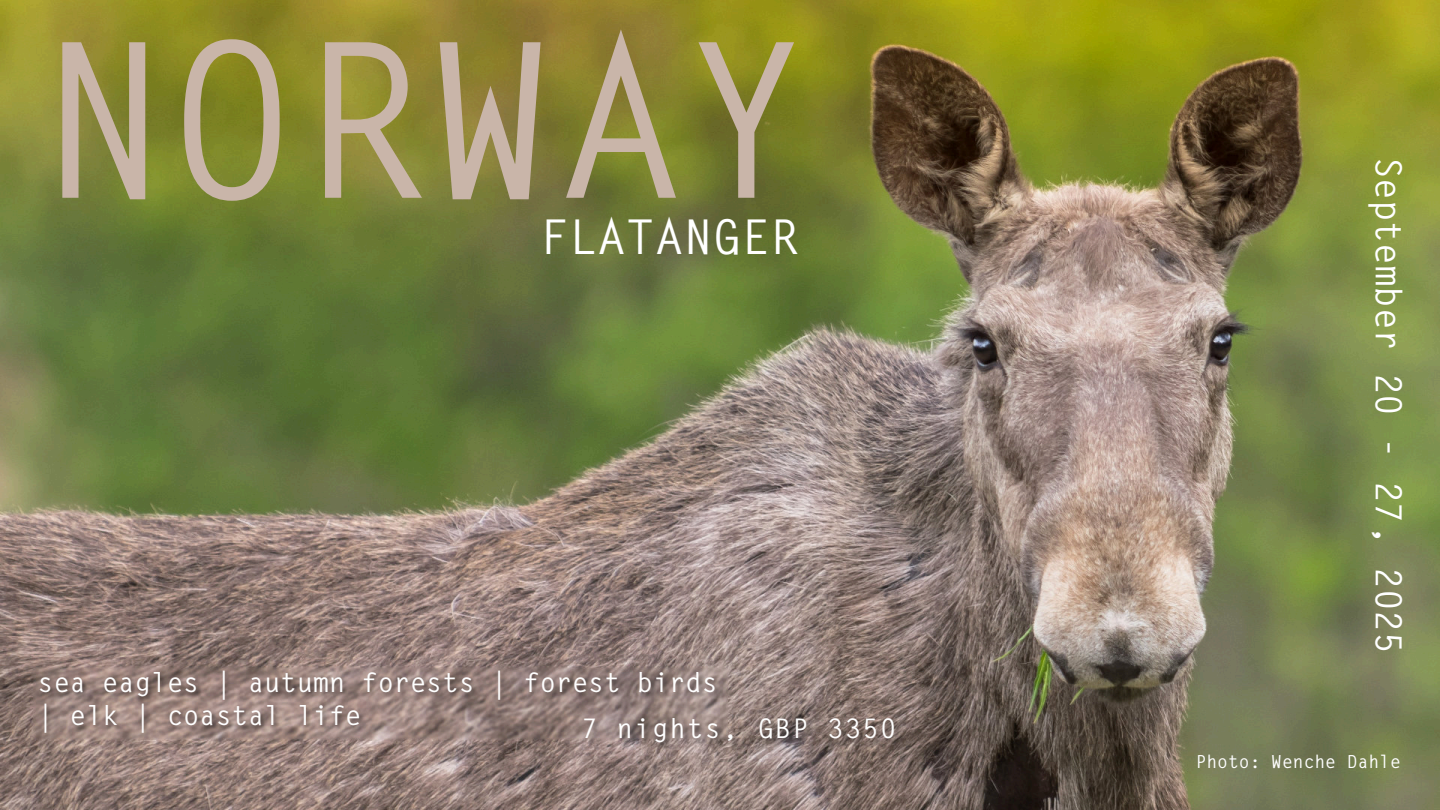
<style>
.page{position:relative;width:1440px;height:810px;background:#fff}
.page>*{position:absolute;margin:0;border:0;box-sizing:border-box;transform-origin:0 0}
.t1{font:700 216px "Letter Gothic Std";color:#c9b5a9}
.t2{font:700 48px "Letter Gothic Std";color:#fff}
.t3{font:700 36px "Letter Gothic Std";color:#fff}
.t4{font:700 27px/32.4px "Letter Gothic Std";color:#fff}
.t5{font:700 27px "Letter Gothic Std";letter-spacing:.05em;color:#fff}
.t6{font:700 18px "Letter Gothic Std";color:#fff}
</style>
<div class="page">
<img style="left:0;top:0;width:1440px;height:810px">
<img style="left:39px;top:670px;width:682px;height:69px">
<img style="left:585px;top:718px;width:318px;height:33px">
<h1 class="t1" style="left:38px;top:37px;width:779px">NORWAY</h1>
<h2 class="t2" style="left:540px;top:218px;width:261px">FLATANGER</h2>
<p class="t4" style="left:38px;top:670px;width:682px">sea eagles | autumn forests | forest birds | elk | coastal life</p>
<p class="t5" style="left:582px;top:718px;width:316px">7 nights, GBP 3350</p>
<h3 class="t3" style="left:1402px;top:157px;width:498px;rotate:90deg">September 20 - 27, 2025</h3>
<p class="t6" style="left:1196px;top:754px;width:207px">Photo: Wenche Dahle</p>
</div>
